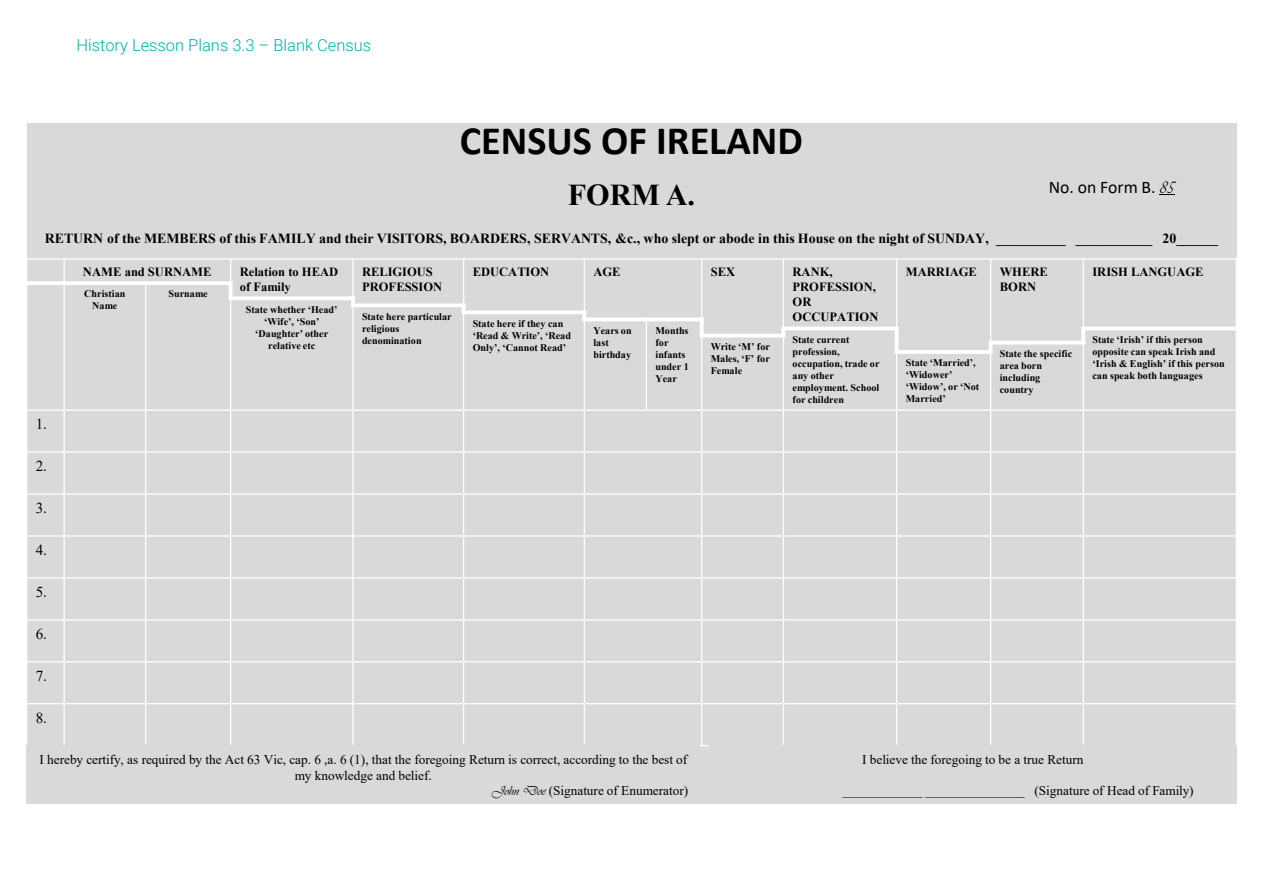
<style>
.page{position:relative;width:1263px;height:893px;background:#fff}
.page>*{position:absolute;margin:0;border:0;box-sizing:border-box;transform-origin:0 0}
.t1{font:700 40.35px "Calibri";color:#000}
.t2{font:700 30.3px "Times New Roman";color:#000}
.t3{font:17.7px "Calibri";letter-spacing:.005em;color:#000}
.t4{font:300 16.5px "Roboto";color:#00b0ad}
.t5{font:15.15px "Times New Roman";color:#000}
.t6{font:700 13.95px "Times New Roman";color:#000}
.t7{font:13.35px "Times New Roman";color:#000}
.t8{font:700 12.6px/15.1px "Times New Roman";color:#000}
.t9{font:700 10.2px/12.1px "Times New Roman";letter-spacing:.005em;color:#000}
.s1{font-family:"Vivaldii"}
</style>
<div class="page">
<div style="left:27px;top:123px;width:1209px;height:681px;background:#d9d9d9"></div>
<svg style="left:1159px;top:194px;width:15px;height:1px"></svg>
<hr style="left:64px;top:258px;width:1px;height:488px;background:#fff">
<hr style="left:145px;top:281px;width:1px;height:465px;background:#fff">
<svg style="left:230px;top:260px;width:1px;height:21px"></svg>
<hr style="left:229px;top:281px;width:3px;height:19px;background:#fff">
<hr style="left:230px;top:300px;width:1px;height:446px;background:#fff">
<hr style="left:352px;top:258px;width:2px;height:38px;background:#fff">
<hr style="left:351px;top:296px;width:4px;height:11px;background:#fff">
<hr style="left:352px;top:307px;width:2px;height:439px;background:#fff">
<hr style="left:463px;top:258px;width:1px;height:45px;background:#fff">
<hr style="left:463px;top:314px;width:1px;height:432px;background:#fff">
<hr style="left:584px;top:258px;width:1px;height:52px;background:#fff">
<svg style="left:582px;top:314px;width:4px;height:4px"></svg>
<hr style="left:584px;top:321px;width:1px;height:425px;background:#fff">
<hr style="left:646px;top:318px;width:1px;height:93px;background:#fff">
<hr style="left:701px;top:258px;width:1px;height:60px;background:#fff">
<hr style="left:700px;top:318px;width:3px;height:19px;background:#fff">
<hr style="left:701px;top:337px;width:1px;height:409px;background:#fff">
<hr style="left:783px;top:258px;width:1px;height:69px;background:#fff">
<svg style="left:781px;top:330px;width:4px;height:4px"></svg>
<hr style="left:783px;top:337px;width:1px;height:409px;background:#fff">
<hr style="left:896px;top:258px;width:1px;height:69px;background:#fff">
<hr style="left:895px;top:327px;width:3px;height:27px;background:#fff">
<hr style="left:896px;top:354px;width:1px;height:392px;background:#fff">
<hr style="left:990px;top:258px;width:1px;height:83px;background:#fff">
<svg style="left:989px;top:344px;width:3px;height:6px"></svg>
<hr style="left:990px;top:354px;width:1px;height:392px;background:#fff">
<hr style="left:1083px;top:258px;width:1px;height:69px;background:#fff">
<svg style="left:1081px;top:330px;width:4px;height:11px"></svg>
<hr style="left:1083px;top:344px;width:1px;height:402px;background:#fff">
<hr style="left:27px;top:281px;width:205px;height:4px;background:#fff">
<svg style="left:232px;top:296px;width:119px;height:4px"></svg>
<svg style="left:355px;top:303px;width:110px;height:4px"></svg>
<svg style="left:462px;top:310px;width:124px;height:4px"></svg>
<hr style="left:582px;top:318px;width:121px;height:3px;background:#fff">
<hr style="left:781px;top:327px;width:117px;height:3px;background:#fff">
<hr style="left:1081px;top:327px;width:155px;height:3px;background:#fff">
<hr style="left:700px;top:334px;width:85px;height:3px;background:#fff">
<hr style="left:989px;top:341px;width:96px;height:3px;background:#fff">
<hr style="left:895px;top:350px;width:97px;height:4px;background:#fff">
<hr style="left:27px;top:410px;width:1209px;height:1px;background:#fff">
<hr style="left:27px;top:451px;width:1209px;height:2px;background:#fff">
<hr style="left:27px;top:493px;width:1209px;height:2px;background:#fff">
<hr style="left:27px;top:535px;width:1209px;height:2px;background:#fff">
<hr style="left:27px;top:577px;width:1209px;height:2px;background:#fff">
<hr style="left:27px;top:619px;width:1209px;height:1px;background:#fff">
<hr style="left:27px;top:661px;width:1209px;height:1px;background:#fff">
<hr style="left:27px;top:703px;width:1209px;height:1px;background:#fff">
<hr style="left:27px;top:258px;width:1px;height:488px;background:#fff">
<hr style="left:27px;top:258px;width:1209px;height:2px;background:#fff">
<hr style="left:27px;top:745px;width:1209px;height:1px;background:#fff">
<h3 class="t4" style="left:77px;top:34px;width:296px">History Lesson Plans 3.3 – Blank Census</h3>
<h1 class="t1" style="left:460px;top:113px;width:344px">CENSUS OF IRELAND</h1>
<h2 class="t2" style="left:568px;top:173px;width:129px">FORM A.</h2>
<h3 class="t6" style="left:45px;top:229px;width:1175px">RETURN of the MEMBERS of this FAMILY and their VISITORS, BOARDERS, SERVANTS, &amp;c., who slept or abode in this House on the night of SUNDAY, __________ ___________ 20______</h3>
<h3 class="t3" style="left:1049px;top:174px;width:127px">No. on Form B. <span class="s1">85</span></h3>
<p class="t8" style="left:83px;top:263px;width:130px">NAME and SURNAME</p>
<p class="t8" style="left:240px;top:263px;width:100px">Relation to HEAD of Family</p>
<p class="t8" style="left:362px;top:263px;width:82px">RELIGIOUS<br>PROFESSION</p>
<p class="t8" style="left:473px;top:263px;width:78px">EDUCATION</p>
<p class="t8" style="left:593px;top:263px;width:29px">AGE</p>
<p class="t8" style="left:711px;top:263px;width:26px">SEX</p>
<p class="t8" style="left:792px;top:263px;width:87px">RANK,<br>PROFESSION,<br>OR<br>OCCUPATION</p>
<p class="t8" style="left:906px;top:263px;width:73px">MARRIAGE</p>
<p class="t8" style="left:1000px;top:263px;width:50px">WHERE<br>BORN</p>
<p class="t8" style="left:1092px;top:263px;width:113px">IRISH LANGUAGE</p>
<p class="t9" style="left:84px;top:288px;width:43px;text-align:center">Christian<br>Name</p>
<p class="t9" style="left:169px;top:288px;width:41px">Surname</p>
<p class="t9" style="left:246px;top:303px;width:93px;text-align:center">State whether ‘Head’ ‘Wife’, ‘Son’ ‘Daughter’ other relative etc</p>
<p class="t9" style="left:362px;top:310px;width:91px">State here particular religious denomination</p>
<p class="t9" style="left:473px;top:317px;width:100px">State here if they can ‘Read &amp; Write’, ‘Read<br>Only’, ‘Cannot Read’</p>
<p class="t9" style="left:593px;top:324px;width:40px">Years on last birthday</p>
<p class="t9" style="left:655px;top:324px;width:35px">Months for infants under 1<br>Year</p>
<p class="t9" style="left:792px;top:333px;width:89px">State current profession, occupation, trade or any other employment. School for children</p>
<p class="t9" style="left:1092px;top:333px;width:134px">State ‘Irish’ if this person opposite can speak Irish and ‘Irish &amp; English’ if this person can speak both languages</p>
<p class="t9" style="left:711px;top:340px;width:61px;text-align:justify">Write ‘M’ for Males, ‘F’ for Female</p>
<p class="t9" style="left:1000px;top:347px;width:74px">State the specific area born including country</p>
<p class="t9" style="left:906px;top:356px;width:75px">State ‘Married’, ‘Widower’ ‘Widow’, or ‘Not<br>Married’</p>
<h3 class="t5" style="left:36px;top:414px;width:13px">1.</h3>
<h3 class="t5" style="left:36px;top:456px;width:13px">2.</h3>
<h3 class="t5" style="left:36px;top:497px;width:13px">3.</h3>
<h3 class="t5" style="left:36px;top:539px;width:13px">4.</h3>
<h3 class="t5" style="left:36px;top:581px;width:13px">5.</h3>
<h3 class="t5" style="left:36px;top:623px;width:13px">6.</h3>
<h3 class="t5" style="left:36px;top:665px;width:13px">7.</h3>
<h3 class="t5" style="left:36px;top:707px;width:13px">8.</h3>
<h3 class="t7" style="left:39px;top:750px;width:649px">I hereby certify, as required by the Act 63 Vic, cap. 6 ,a. 6 (1), that the foregoing Return is correct, according to the best of</h3>
<h3 class="t7" style="left:295px;top:766px;width:139px">my knowledge and belief.</h3>
<h3 class="t7" style="left:492px;top:781px;width:197px"><span class="s1">John Doe</span> (Signature of Enumerator)</h3>
<h3 class="t7" style="left:862px;top:750px;width:223px">I believe the foregoing to be a true Return</h3>
<h3 class="t7" style="left:842px;top:782px;width:353px">____________ _______________ (Signature of Head of Family)</h3>
</div>
